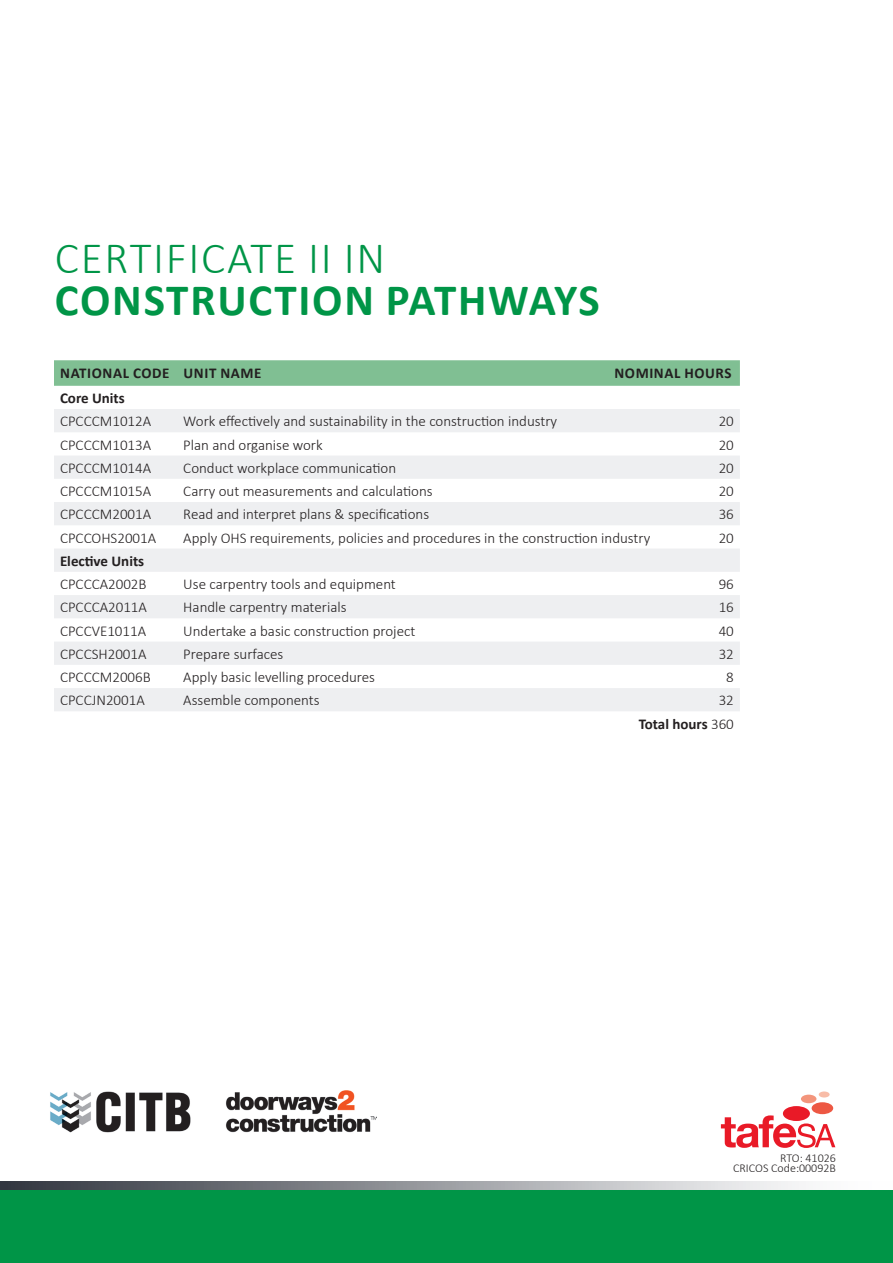
<style>
.page{position:relative;width:893px;height:1263px;background:#fff}
.page>*{position:absolute;margin:0;border:0;box-sizing:border-box;transform-origin:0 0}
.Heading{font:700 45px "Calibri";letter-spacing:.04em;color:#009547}
.Heading-2{font:300 45px "Calibri";letter-spacing:.04em;color:#009547}
.Table_text{font:300 15px "Calibri";color:#231f20}
.Table_text-2{font:700 15px "Calibri";color:#231f20}
.Table_title_2{font:700 15px "Calibri";letter-spacing:.04em;color:#231f20}
.t1{font:300 12px/10.5px "Calibri";color:#231f20;text-align:right}
.s1{font-weight:300}
</style>
<div class="page">
<div style="left:0;top:1190px;width:893px;height:73px;background:#009547"></div>
<svg style="left:0;top:1181px;width:799px;height:9px;background:#929499"></svg>
<svg style="left:721px;top:1115px;width:114px;height:33px"></svg>
<div style="left:783px;top:1106px;width:27px;height:15px;background:#e91a27;border-radius:50%"></div>
<div style="left:812px;top:1102px;width:21px;height:12px;background:#ed5843;border-radius:50%"></div>
<div style="left:801px;top:1095px;width:15px;height:8px;background:#f3957c;border-radius:50%"></div>
<div style="left:819px;top:1091px;width:11px;height:6px;background:#f8bca7;border-radius:50%"></div>
<svg style="left:54px;top:360px;width:686px;height:26px;background:#82c094"></svg>
<svg style="left:54px;top:409px;width:686px;height:302px;fill:#eeeff1"></svg>
<img style="left:50px;top:1091px;width:326px;height:42px">
<p class="Heading-2" style="left:55px;top:230px;width:332px">CERTIFICATE II IN</p>
<p class="Heading" style="left:55px;top:268px;width:546px">CONSTRUCTION PATHWAYS</p>
<p class="Table_title_2" style="left:60px;top:362px;width:111px">NATIONAL CODE</p>
<p class="Table_title_2" style="left:184px;top:362px;width:80px">UNIT NAME</p>
<p class="Table_title_2" style="left:614px;top:362px;width:119px">NOMINAL HOURS</p>
<p class="Table_text-2" style="left:60px;top:387px;width:66px">Core Units</p>
<p class="Table_text" style="left:60px;top:412px;width:93px">CPCCCM1012A</p>
<p class="Table_text" style="left:183px;top:412px;width:375px">Work effectively and sustainability in the construction industry</p>
<p class="Table_text" style="left:719px;top:412px;width:17px">20</p>
<p class="Table_text" style="left:60px;top:435px;width:93px">CPCCCM1013A</p>
<p class="Table_text" style="left:183px;top:435px;width:141px">Plan and organise work</p>
<p class="Table_text" style="left:719px;top:435px;width:17px">20</p>
<p class="Table_text" style="left:60px;top:458px;width:93px">CPCCCM1014A</p>
<p class="Table_text" style="left:183px;top:458px;width:214px">Conduct workplace communication</p>
<p class="Table_text" style="left:719px;top:458px;width:17px">20</p>
<p class="Table_text" style="left:60px;top:482px;width:93px">CPCCCM1015A</p>
<p class="Table_text" style="left:183px;top:482px;width:251px">Carry out measurements and calculations</p>
<p class="Table_text" style="left:719px;top:482px;width:17px">20</p>
<p class="Table_text" style="left:60px;top:505px;width:93px">CPCCCM2001A</p>
<p class="Table_text" style="left:183px;top:505px;width:247px">Read and interpret plans &amp; specifications</p>
<p class="Table_text" style="left:719px;top:505px;width:17px">36</p>
<p class="Table_text" style="left:60px;top:528px;width:98px">CPCCOHS2001A</p>
<p class="Table_text" style="left:183px;top:528px;width:468px">Apply OHS requirements, policies and procedures in the construction industry</p>
<p class="Table_text" style="left:719px;top:528px;width:17px">20</p>
<p class="Table_text-2" style="left:60px;top:550px;width:86px">Elective Units</p>
<p class="Table_text" style="left:60px;top:575px;width:88px">CPCCCA2002B</p>
<p class="Table_text" style="left:183px;top:575px;width:214px">Use carpentry tools and equipment</p>
<p class="Table_text" style="left:719px;top:575px;width:17px">96</p>
<p class="Table_text" style="left:60px;top:598px;width:89px">CPCCCA2011A</p>
<p class="Table_text" style="left:183px;top:598px;width:165px">Handle carpentry materials</p>
<p class="Table_text" style="left:719px;top:598px;width:17px">16</p>
<p class="Table_text" style="left:60px;top:621px;width:88px">CPCCVE1011A</p>
<p class="Table_text" style="left:183px;top:621px;width:234px">Undertake a basic construction project</p>
<p class="Table_text" style="left:719px;top:621px;width:17px">40</p>
<p class="Table_text" style="left:60px;top:644px;width:88px">CPCCSH2001A</p>
<p class="Table_text" style="left:183px;top:644px;width:102px">Prepare surfaces</p>
<p class="Table_text" style="left:719px;top:644px;width:17px">32</p>
<p class="Table_text" style="left:60px;top:668px;width:92px">CPCCCM2006B</p>
<p class="Table_text" style="left:183px;top:668px;width:193px">Apply basic levelling procedures</p>
<p class="Table_text" style="left:726px;top:668px;width:9px">8</p>
<p class="Table_text" style="left:60px;top:691px;width:86px">CPCCJN2001A</p>
<p class="Table_text" style="left:183px;top:691px;width:138px">Assemble components</p>
<p class="Table_text" style="left:719px;top:691px;width:17px">32</p>
<p class="Table_text-2" style="left:639px;top:713px;width:97px">Total hours <span class="s1">360</span></p>
<p class="t1" style="left:733px;top:1152px;width:104px">RTO: 41026<br>CRICOS Code:00092B</p>
</div>
